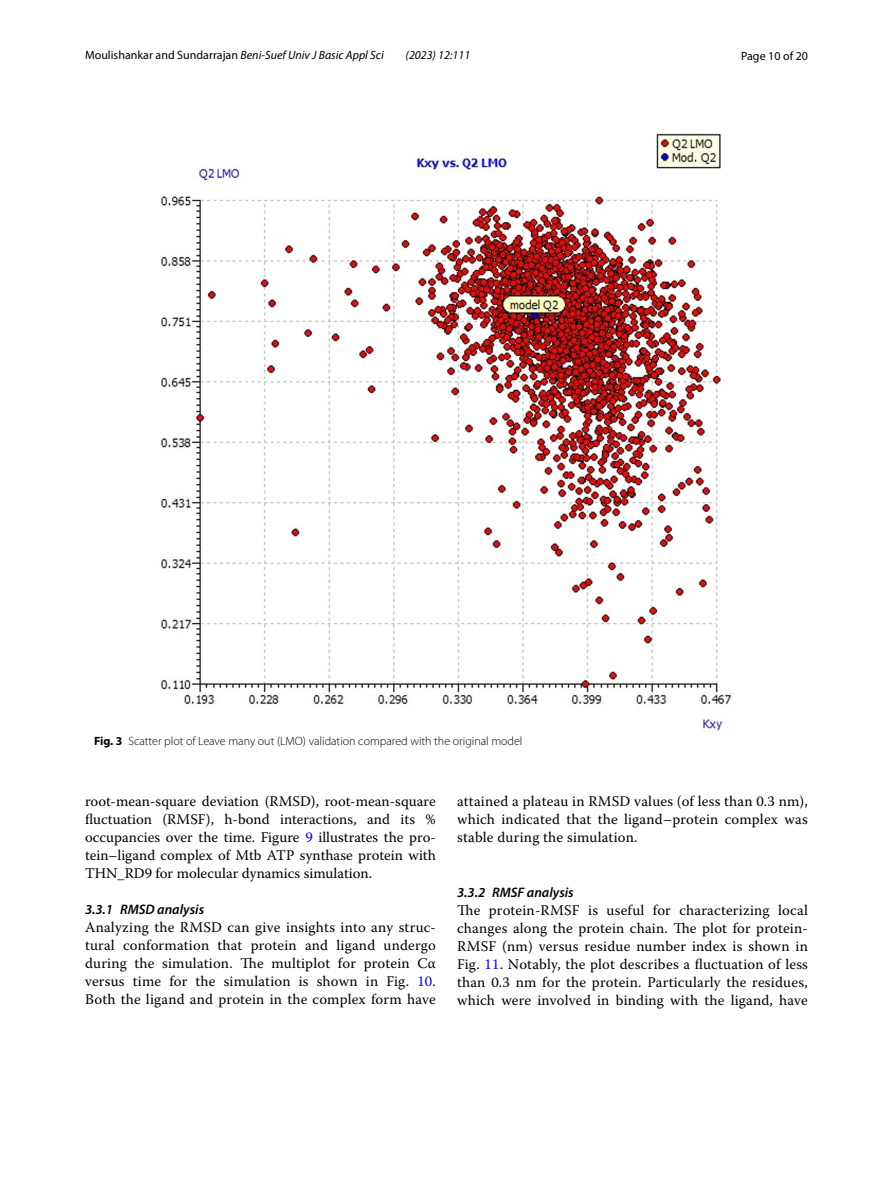
<style>
.page{position:relative;width:893px;height:1187px;background:#fff}
.page>*{position:absolute;margin:0;border:0;box-sizing:border-box;transform-origin:0 0}
.t1{font:14.7px/18px "Warnock Pro";letter-spacing:.015em;color:#000;text-align:justify}
.t2{font:italic 600 13.8px "Myriad Pro";color:#000}
.t3{font:300 12px "Myriad Pro";color:#000}
.t4{font:12px "Myriad Pro";color:#000}
.t5{font:italic 12px "Myriad Pro";color:#000}
.s1{font-style:italic}
.s2{font-weight:700}
.s3{color:#00f}
</style>
<div class="page">
<img style="left:160px;top:133px;width:572px;height:597px">
<p class="t4" style="left:85px;top:48px;width:300px">Moulishankar and Sundarrajan <span class="s1">Beni-Suef Univ J Basic Appl Sci</span></p>
<p class="t5" style="left:406px;top:48px;width:66px">(2023) 12:111</p>
<p class="t4" style="left:741px;top:48px;width:68px">Page 10 of 20</p>
<p class="t3" style="left:94px;top:734px;width:430px"><span class="s2">Fig. 3</span> Scatter plot of Leave many out (LMO) validation compared with the original model</p>
<p class="t1" style="left:85px;top:791px;width:352px">root-mean-square deviation (RMSD), root-mean-square fluctuation (RMSF), h-bond interactions, and its % occupancies over the time. Figure <span class="s3">9</span> illustrates the pro&shy;tein–ligand complex of Mtb ATP synthase protein with THN_RD9 for molecular dynamics simulation.</p>
<p class="t2" style="left:85px;top:900px;width:121px">3.3.1 RMSD analysis</p>
<p class="t1" style="left:85px;top:917px;width:352px">Analyzing the RMSD can give insights into any struc&shy;tural conformation that protein and ligand undergo during the simulation. The multiplot for protein Cα versus time for the simulation is shown in Fig. <span class="s3">10</span>.<br>Both the ligand and protein in the complex form have</p>
<p class="t1" style="left:457px;top:791px;width:352px">attained a plateau in RMSD values (of less than 0.3 nm), which indicated that the ligand–protein complex was stable during the simulation.</p>
<p class="t2" style="left:457px;top:883px;width:118px">3.3.2 RMSF analysis</p>
<p class="t1" style="left:457px;top:900px;width:352px">The protein-RMSF is useful for characterizing local changes along the protein chain. The plot for protein-RMSF (nm) versus residue number index is shown in Fig. <span class="s3">11</span>. Notably, the plot describes a fluctuation of less than 0.3 nm for the protein. Particularly the residues, which were involved in binding with the ligand, have</p>
</div>
